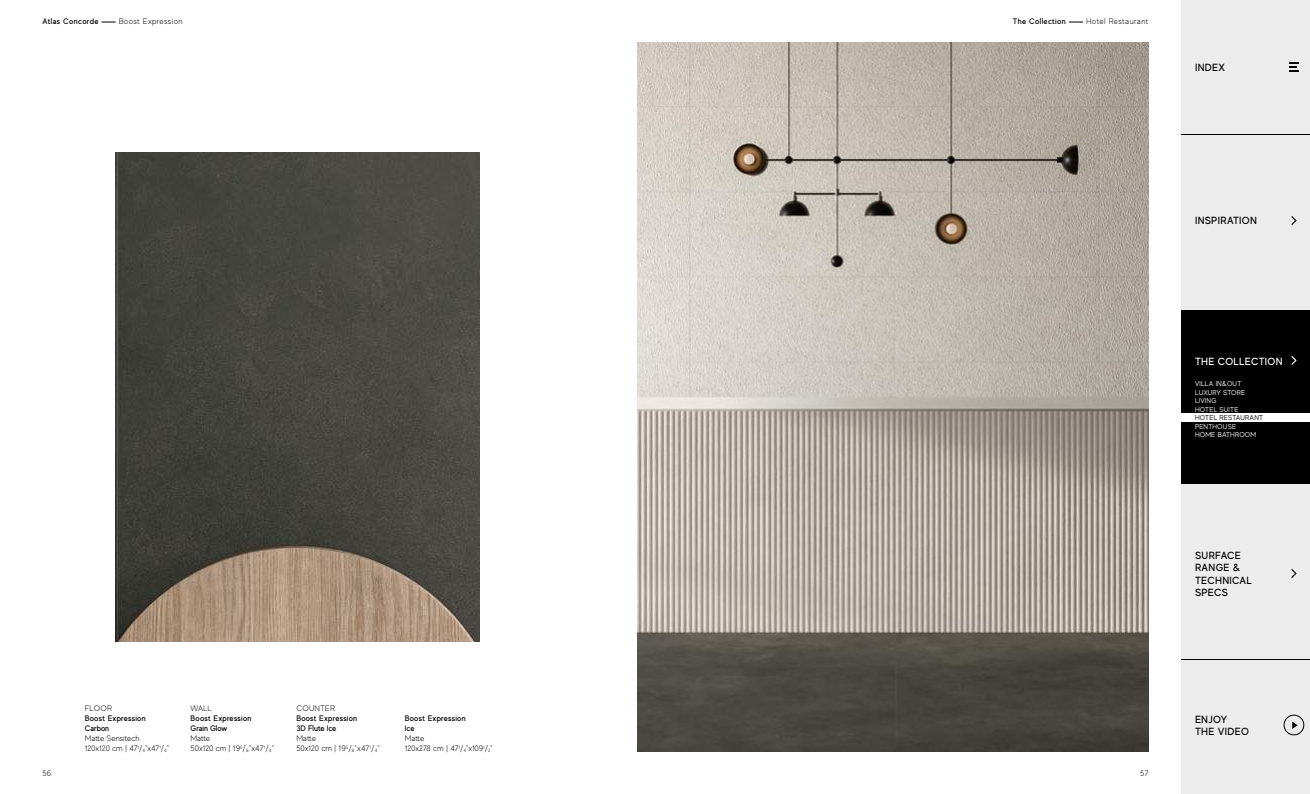
<style>
.page{position:relative;width:1310px;height:794px;background:#fff}
.page>*{position:absolute;margin:0;border:0;box-sizing:border-box;transform-origin:0 0}
.t1{font:500 10.4px/12.4px "MADE Evolve Sans";letter-spacing:.03em;color:#000}
.t2{font:500 10.4px "MADE Evolve Sans";letter-spacing:.03em;color:#fff}
.t3{font:300 8px/10px "MADE Evolve Sans";color:#000}
.t4{font:500 8px/10px "MADE Evolve Sans";letter-spacing:.03em;color:#000}
.t5{font:300 8px "MADE Evolve Sans";letter-spacing:.04em;color:#000}
.t6{font:300 8px "MADE Evolve Sans";letter-spacing:.05em;color:#000}
.t7{font:500 8px "MADE Evolve Sans";letter-spacing:.05em;color:#000}
.t8{font:300 8px "MADE Evolve Sans";letter-spacing:.03em;color:#000}
.t9{font:7px/8.4px "MADE Evolve Sans";letter-spacing:.03em;color:#fff}
.t10{font:7px "MADE Evolve Sans";letter-spacing:.03em;color:#000}
.s1{font-size:4.7px}
</style>
<div class="page">
<img style="left:116px;top:152px;width:364px;height:490px">
<img style="left:638px;top:43px;width:510px;height:708px">
<div style="left:1181px;top:0;width:129px;height:794px;background:#ececec"></div>
<svg style="left:1289px;top:62px;width:9px;height:9px"></svg>
<svg style="left:1291px;top:569px;width:5px;height:9px"></svg>
<div style="left:1283px;top:714px;width:21px;height:21px;border:1px solid #000;border-radius:50%"></div>
<svg style="left:1292px;top:721px;width:5px;height:8px"></svg>
<svg style="left:1291px;top:216px;width:5px;height:9px"></svg>
<hr style="left:1181px;top:134px;width:129px;height:1px;background:#000">
<hr style="left:1181px;top:659px;width:129px;height:1px;background:#000">
<hr style="left:1181px;top:483px;width:129px;height:1px;background:#000">
<div style="left:1181px;top:310px;width:129px;height:173px;background:#000"></div>
<svg style="left:1291px;top:356px;width:5px;height:9px"></svg>
<div style="left:1181px;top:413px;width:129px;height:9px;background:#fff"></div>
<svg style="left:101px;top:22px;width:15px;height:1px"></svg>
<svg style="left:1069px;top:22px;width:14px;height:1px"></svg>
<p class="t4" style="left:43px;top:16px;width:57px">Atlas Concorde</p>
<p class="t5" style="left:119px;top:17px;width:65px">Boost Expression</p>
<p class="t7" style="left:1013px;top:16px;width:55px">The Collection</p>
<p class="t6" style="left:1086px;top:17px;width:64px">Hotel Restaurant</p>
<h1 class="t1" style="left:1195px;top:61px;width:31px">INDEX</h1>
<h1 class="t1" style="left:1195px;top:214px;width:63px">INSPIRATION</h1>
<h1 class="t2" style="left:1195px;top:355px;width:89px">THE COLLECTION</h1>
<p class="t9" style="left:1195px;top:380px;width:52px">VILLA IN&amp;OUT<br>LUXURY STORE<br>LIVING<br>HOTEL SUITE</p>
<p class="t10" style="left:1195px;top:413px;width:69px">HOTEL RESTAURANT</p>
<p class="t9" style="left:1195px;top:422px;width:63px">PENTHOUSE<br>HOME BATHROOM</p>
<h1 class="t1" style="left:1195px;top:548px;width:58px">SURFACE<br>RANGE &amp;<br>TECHNICAL<br>SPECS</h1>
<p class="t3" style="left:85px;top:703px;width:29px">FLOOR</p>
<p class="t4" style="left:85px;top:713px;width:62px">Boost Expression<br>Carbon</p>
<p class="t3" style="left:85px;top:733px;width:86px">Matte Sensitech<br>120x120 cm | 47<sup>1</sup>/<sub>4</sub>"x47<sup>1</sup>/<sub>4</sub>"</p>
<p class="t3" style="left:191px;top:703px;width:22px">WALL</p>
<p class="t4" style="left:191px;top:713px;width:62px">Boost Expression<br>Grain Glow</p>
<p class="t3" style="left:191px;top:733px;width:85px">Matte<br>50x120 cm | 19<sup>5</sup>/<span class="s1">8</span>”x47<sup>1</sup>/<span class="s1">4</span>”</p>
<p class="t8" style="left:296px;top:703px;width:40px">COUNTER</p>
<p class="t4" style="left:296px;top:713px;width:62px">Boost Expression<br>3D Flute Ice</p>
<p class="t3" style="left:296px;top:733px;width:85px">Matte<br>50x120 cm | 19<sup>5</sup>/<span class="s1">8</span>”x47<sup>1</sup>/<span class="s1">4</span>”</p>
<p class="t4" style="left:405px;top:713px;width:62px">Boost Expression<br>Ice</p>
<p class="t3" style="left:405px;top:733px;width:89px">Matte<br>120x278 cm | 47<sup>1</sup>/<sub>4</sub>"x109<sup>1</sup>/<sub>2</sub>"</p>
<h1 class="t1" style="left:1195px;top:712px;width:56px">ENJOY<br>THE VIDEO</h1>
<p class="t3" style="left:42px;top:767px;width:10px">56</p>
<p class="t3" style="left:1140px;top:767px;width:10px">57</p>
</div>
